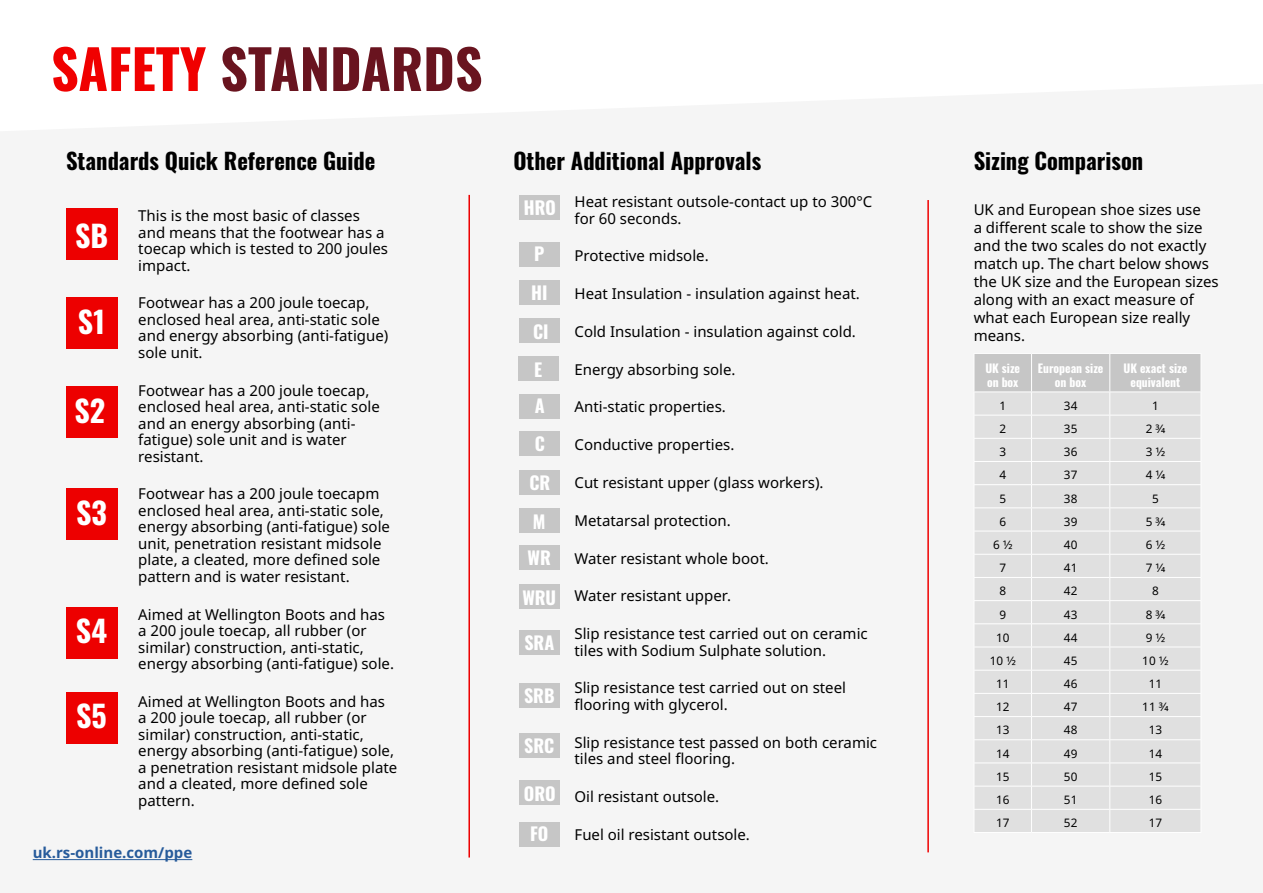
<style>
.page{position:relative;width:1263px;height:893px;background:#fff}
.page>*{position:absolute;margin:0;border:0;box-sizing:border-box;transform-origin:0 0}
.t1{font:700 54px "Oswald";color:#69141f}
.t2{font:700 30px "Oswald";color:#fff}
.t3{font:700 22.5px "Oswald";color:#000}
.t4{font:700 18px/38.4px "Oswald";color:#fff}
.t5{font:15px/16.5px "Noto Sans";color:#000}
.t6{font:700 15px "Noto Sans";color:#275b9b}
.t7{font:11.7px "Noto Sans";color:#000}
.t8{font:700 11.7px/14.1px "Oswald";color:#fff;text-align:center}
.s1{color:#f00000}
</style>
<div class="page">
<hr style="left:468px;top:195px;width:2px;height:662px;background:#ed0000">
<hr style="left:927px;top:200px;width:2px;height:652px;background:#f00000">
<div style="left:66px;top:209px;width:51px;height:51px;background:#ed0000"></div>
<div style="left:66px;top:298px;width:51px;height:51px;background:#ed0000"></div>
<div style="left:66px;top:489px;width:51px;height:51px;background:#ed0000"></div>
<div style="left:66px;top:607px;width:51px;height:51px;background:#ed0000"></div>
<div style="left:66px;top:692px;width:51px;height:52px;background:#ed0000"></div>
<div style="left:66px;top:386px;width:51px;height:51px;background:#ed0000"></div>
<div style="left:519px;top:195px;width:41px;height:24px;background:#c6c6c6"></div>
<div style="left:519px;top:243px;width:41px;height:24px;background:#c6c6c6"></div>
<div style="left:519px;top:280px;width:41px;height:24px;background:#c6c6c6"></div>
<div style="left:519px;top:318px;width:41px;height:24px;background:#c6c6c6"></div>
<div style="left:518px;top:357px;width:41px;height:24px;background:#c6c6c6"></div>
<div style="left:519px;top:394px;width:41px;height:24px;background:#c6c6c6"></div>
<div style="left:519px;top:546px;width:41px;height:24px;background:#c6c6c6"></div>
<div style="left:519px;top:432px;width:41px;height:24px;background:#c6c6c6"></div>
<div style="left:519px;top:471px;width:41px;height:24px;background:#c6c6c6"></div>
<div style="left:519px;top:508px;width:41px;height:25px;background:#c6c6c6"></div>
<div style="left:519px;top:585px;width:41px;height:24px;background:#c6c6c6"></div>
<div style="left:519px;top:631px;width:41px;height:24px;background:#c6c6c6"></div>
<div style="left:519px;top:683px;width:41px;height:24px;background:#c6c6c6"></div>
<div style="left:519px;top:734px;width:41px;height:24px;background:#c6c6c6"></div>
<div style="left:519px;top:781px;width:41px;height:24px;background:#c6c6c6"></div>
<div style="left:519px;top:823px;width:41px;height:24px;background:#c6c6c6"></div>
<svg style="left:974px;top:354px;width:227px;height:478px;background:#dfdfdf"></svg>
<hr style="left:974px;top:354px;width:1px;height:38px;background:#fff">
<hr style="left:1031px;top:354px;width:1px;height:38px;background:#fff">
<hr style="left:1109px;top:354px;width:1px;height:38px;background:#fff">
<hr style="left:974px;top:392px;width:57px;height:1px;background:#fff">
<hr style="left:1031px;top:392px;width:79px;height:1px;background:#fff">
<hr style="left:1110px;top:392px;width:91px;height:1px;background:#fff">
<hr style="left:33px;top:859px;width:159px;height:1px;background:#275b9b">
<h1 class="t1" style="left:51px;top:41px;width:433px"><span class="s1">SAFETY</span> STANDARDS</h1>
<h3 class="t3" style="left:66px;top:149px;width:311px">Standards Quick Reference Guide</h3>
<h3 class="t3" style="left:513px;top:149px;width:249px">Other Additional Approvals</h3>
<h3 class="t3" style="left:974px;top:149px;width:171px">Sizing Comparison</h3>
<p class="t5" style="left:138px;top:208px;width:251px">This is the most basic of classes and means that the footwear has a toecap which is tested to 200 joules impact.</p>
<p class="t5" style="left:138px;top:295px;width:252px">Footwear has a 200 joule toecap, enclosed heal area, anti-static sole and energy absorbing (anti-fatigue) sole unit.</p>
<p class="t5" style="left:138px;top:382px;width:243px">Footwear has a 200 joule toecap, enclosed heal area, anti-static sole and an energy absorbing (anti&shy;fatigue) sole unit and is water resistant.</p>
<p class="t5" style="left:138px;top:486px;width:253px">Footwear has a 200 joule toecapm enclosed heal area, anti-static sole, energy absorbing (anti-fatigue) sole unit, penetration resistant midsole plate, a cleated, more defined sole pattern and is water resistant.</p>
<p class="t5" style="left:138px;top:606px;width:257px">Aimed at Wellington Boots and has a 200 joule toecap, all rubber (or similar) construction, anti-static, energy absorbing (anti-fatigue) sole.</p>
<p class="t5" style="left:138px;top:694px;width:260px">Aimed at Wellington Boots and has<br>a 200 joule toecap, all rubber (or similar) construction, anti-static, energy absorbing (anti-fatigue) sole, a penetration resistant midsole plate and a cleated, more defined sole pattern.</p>
<p class="t5" style="left:574px;top:194px;width:299px">Heat resistant outsole-contact up to 300°C for 60 seconds.</p>
<p class="t5" style="left:574px;top:248px;width:136px">Protective midsole.</p>
<p class="t5" style="left:574px;top:286px;width:287px">Heat Insulation - insulation against heat.</p>
<p class="t5" style="left:574px;top:324px;width:283px">Cold Insulation - insulation against cold.</p>
<p class="t5" style="left:574px;top:361px;width:163px">Energy absorbing sole.</p>
<p class="t5" style="left:574px;top:399px;width:153px">Anti-static properties.</p>
<p class="t5" style="left:574px;top:437px;width:161px">Conductive properties.</p>
<p class="t5" style="left:574px;top:475px;width:251px">Cut resistant upper (glass workers).</p>
<p class="t5" style="left:574px;top:512px;width:158px">Metatarsal protection.</p>
<p class="t5" style="left:574px;top:550px;width:196px">Water resistant whole boot.</p>
<p class="t5" style="left:574px;top:588px;width:158px">Water resistant upper.</p>
<p class="t5" style="left:574px;top:626px;width:295px">Slip resistance test carried out on ceramic tiles with Sodium Sulphate solution.</p>
<p class="t5" style="left:574px;top:680px;width:273px">Slip resistance test carried out on steel flooring with glycerol.</p>
<p class="t5" style="left:574px;top:734px;width:304px">Slip resistance test passed on both ceramic tiles and steel flooring.</p>
<p class="t5" style="left:574px;top:788px;width:146px">Oil resistant outsole.</p>
<p class="t5" style="left:574px;top:826px;width:177px">Fuel oil resistant outsole.</p>
<p class="t5" style="left:974px;top:201px;width:247px;line-height:18px">UK and European shoe sizes use<br>a different scale to show the size and the two scales do not exactly match up. The chart below shows the UK size and the European sizes along with an exact measure of what each European size really means.</p>
<h2 class="t2" style="left:75px;top:220px;width:35px">SB</h2>
<p class="t4" style="left:531px;top:236px;width:19px">P<br>HI<br>CI<br>E</p>
<p class="t4" style="left:529px;top:387px;width:22px">A<br>C<br>CR<br>M</p>
<p class="t4" style="left:522px;top:539px;width:35px;line-height:39.5px">WR<br>WRU</p>
<p class="t4" style="left:524px;top:624px;width:31px">SRA</p>
<p class="t4" style="left:524px;top:677px;width:32px">SRB</p>
<p class="t4" style="left:524px;top:727px;width:32px">SRC</p>
<p class="t4" style="left:524px;top:775px;width:33px">ORO</p>
<p class="t4" style="left:530px;top:816px;width:20px">FO</p>
<h2 class="t2" style="left:78px;top:306px;width:29px">S1</h2>
<p class="t8" style="left:985px;top:362px;width:36px;text-align:left">UK size on box</p>
<p class="t8" style="left:1038px;top:362px;width:67px">European size on box</p>
<p class="t8" style="left:1123px;top:362px;width:65px">UK exact size equivalent</p>
<p class="t7" style="left:999px;top:397px;width:8px">1</p>
<p class="t7" style="left:1064px;top:397px;width:15px">34</p>
<p class="t7" style="left:1152px;top:397px;width:8px">1</p>
<p class="t7" style="left:999px;top:420px;width:8px">2</p>
<p class="t7" style="left:1064px;top:420px;width:15px">35</p>
<p class="t7" style="left:1146px;top:420px;width:21px">2 3/4</p>
<p class="t7" style="left:999px;top:444px;width:8px">3</p>
<p class="t7" style="left:1064px;top:444px;width:15px">36</p>
<p class="t7" style="left:1146px;top:444px;width:21px">3 1/2</p>
<p class="t7" style="left:999px;top:467px;width:8px">4</p>
<p class="t7" style="left:1064px;top:467px;width:15px">37</p>
<p class="t7" style="left:1146px;top:467px;width:21px">4 1/4</p>
<p class="t7" style="left:999px;top:490px;width:8px">5</p>
<p class="t7" style="left:1064px;top:490px;width:15px">38</p>
<p class="t7" style="left:1152px;top:490px;width:8px">5</p>
<p class="t7" style="left:999px;top:513px;width:8px">6</p>
<p class="t7" style="left:1064px;top:513px;width:15px">39</p>
<p class="t7" style="left:1146px;top:513px;width:21px">5 3/4</p>
<p class="t7" style="left:993px;top:536px;width:21px">6 1/2</p>
<p class="t7" style="left:1064px;top:536px;width:15px">40</p>
<p class="t7" style="left:1146px;top:536px;width:21px">6 1/2</p>
<p class="t7" style="left:999px;top:560px;width:8px">7</p>
<p class="t7" style="left:1064px;top:560px;width:15px">41</p>
<p class="t7" style="left:1146px;top:560px;width:21px">7 1/4</p>
<p class="t7" style="left:999px;top:583px;width:8px">8</p>
<p class="t7" style="left:1064px;top:583px;width:15px">42</p>
<p class="t7" style="left:1152px;top:583px;width:8px">8</p>
<p class="t7" style="left:999px;top:606px;width:8px">9</p>
<p class="t7" style="left:1064px;top:606px;width:15px">43</p>
<p class="t7" style="left:1146px;top:606px;width:21px">8 3/4</p>
<p class="t7" style="left:996px;top:629px;width:15px">10</p>
<p class="t7" style="left:1064px;top:629px;width:15px">44</p>
<p class="t7" style="left:1146px;top:629px;width:21px">9 1/2</p>
<p class="t7" style="left:990px;top:652px;width:28px">10 1/2</p>
<p class="t7" style="left:1064px;top:652px;width:15px">45</p>
<p class="t7" style="left:1142px;top:652px;width:28px">10 1/2</p>
<p class="t7" style="left:996px;top:676px;width:15px">11</p>
<p class="t7" style="left:1064px;top:676px;width:15px">46</p>
<p class="t7" style="left:1149px;top:676px;width:15px">11</p>
<p class="t7" style="left:996px;top:699px;width:15px">12</p>
<p class="t7" style="left:1064px;top:699px;width:15px">47</p>
<p class="t7" style="left:1142px;top:699px;width:28px">11 3/4</p>
<p class="t7" style="left:996px;top:722px;width:15px">13</p>
<p class="t7" style="left:1064px;top:722px;width:15px">48</p>
<p class="t7" style="left:1149px;top:722px;width:15px">13</p>
<p class="t7" style="left:996px;top:745px;width:15px">14</p>
<p class="t7" style="left:1064px;top:745px;width:15px">49</p>
<p class="t7" style="left:1149px;top:745px;width:15px">14</p>
<p class="t7" style="left:996px;top:768px;width:15px">15</p>
<p class="t7" style="left:1064px;top:768px;width:15px">50</p>
<p class="t7" style="left:1149px;top:768px;width:15px">15</p>
<p class="t7" style="left:996px;top:791px;width:15px">16</p>
<p class="t7" style="left:1064px;top:791px;width:15px">51</p>
<p class="t7" style="left:1149px;top:791px;width:15px">16</p>
<p class="t7" style="left:996px;top:815px;width:15px">17</p>
<p class="t7" style="left:1064px;top:815px;width:15px">52</p>
<p class="t7" style="left:1149px;top:815px;width:15px">17</p>
<h2 class="t2" style="left:74px;top:395px;width:32px">S2</h2>
<h2 class="t2" style="left:76px;top:497px;width:32px">S3</h2>
<h2 class="t2" style="left:76px;top:615px;width:33px">S4</h2>
<h2 class="t2" style="left:76px;top:700px;width:32px">S5</h2>
<p class="t6" style="left:33px;top:842px;width:161px">uk.rs-online.com/ppe</p>
</div>
